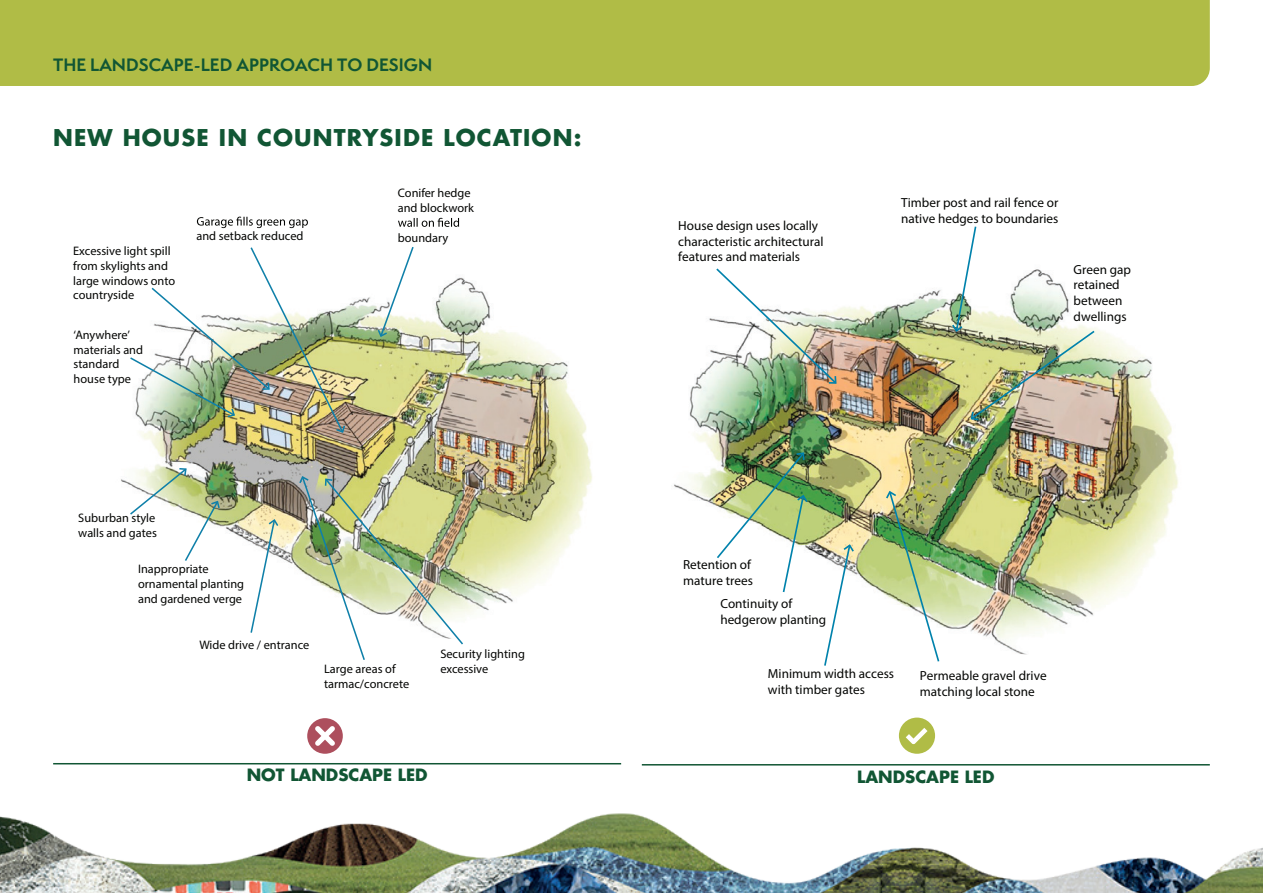
<style>
.page{position:relative;width:1263px;height:893px;background:#fff}
.page>*{position:absolute;margin:0;border:0;box-sizing:border-box;transform-origin:0 0}
.HeadB{font:700 22.5px "Futura";letter-spacing:.05em;color:#115634}
.t1{font:700 16.5px "Semplicita Pro";color:#115634}
.FigureNumber{font:700 16.5px "Futura";color:#115634}
.t2{font:13.2px/15.9px "Myriad Pro";color:#040503}
.t3{font:12.3px/14.9px "Myriad Pro";color:#040503}
</style>
<div class="page">
<hr style="left:53px;top:763px;width:568px;height:1px;background:#115634">
<img style="left:121px;top:277px;width:471px;height:340px">
<svg style="left:197px;top:217px;width:111px;height:11px"></svg>
<svg style="left:398px;top:218px;width:61px;height:9px"></svg>
<svg style="left:250px;top:519px;width:28px;height:114px"></svg>
<img style="left:299px;top:476px;width:164px;height:184px">
<svg style="left:130px;top:468px;width:90px;height:93px"></svg>
<svg style="left:378px;top:247px;width:36px;height:90px"></svg>
<img style="left:130px;top:247px;width:215px;height:186px">
<hr style="left:642px;top:764px;width:568px;height:1px;background:#115634">
<img style="left:674px;top:290px;width:504px;height:364px">
<svg style="left:824px;top:544px;width:30px;height:122px"></svg>
<img style="left:886px;top:491px;width:53px;height:170px">
<img style="left:717px;top:452px;width:90px;height:140px">
<img style="left:952px;top:227px;width:142px;height:193px">
<img style="left:716px;top:268px;width:120px;height:116px">
<img style="left:0;top:813px;width:1263px;height:80px">
<div style="left:0;top:0;width:1210px;height:86px;background:#b0bc46"></div>
<svg style="left:307px;top:718px;width:36px;height:36px"></svg>
<svg style="left:899px;top:718px;width:36px;height:36px"></svg>
<h2 class="t1" style="left:53px;top:53px;width:380px">THE LANDSCAPE-LED APPROACH TO DESIGN</h2>
<p class="HeadB" style="left:53px;top:122px;width:530px">NEW HOUSE IN COUNTRYSIDE LOCATION:</p>
<p class="t3" style="left:73px;top:243px;width:104px">Excessive light spill from skylights and large windows onto countryside</p>
<p class="t3" style="left:74px;top:327px;width:71px">‘Anywhere’ materials and standard house type</p>
<p class="t3" style="left:196px;top:229px;width:108px">and setback reduced</p>
<p class="t3" style="left:398px;top:185px;width:78px">Conifer hedge and blockwork</p>
<p class="t3" style="left:398px;top:230px;width:52px">boundary</p>
<p class="t3" style="left:78px;top:511px;width:80px">Suburban style walls and gates</p>
<p class="t3" style="left:138px;top:562px;width:108px">Inappropriate ornamental planting and gardened verge</p>
<p class="t3" style="left:199px;top:637px;width:111px">Wide drive / entrance</p>
<p class="t3" style="left:324px;top:662px;width:87px">Large areas of tarmac/concrete</p>
<p class="t3" style="left:440px;top:646px;width:86px">Security lighting excessive</p>
<p class="FigureNumber" style="left:247px;top:764px;width:182px">NOT LANDSCAPE LED</p>
<p class="t2" style="left:678px;top:217px;width:147px">House design uses locally characteristic architectural features and materials</p>
<p class="t2" style="left:901px;top:194px;width:159px">Timber post and rail fence or native hedges to boundaries</p>
<p class="t2" style="left:1073px;top:261px;width:59px">Green gap retained between dwellings</p>
<p class="t2" style="left:683px;top:556px;width:71px">Retention of mature trees</p>
<p class="t2" style="left:720px;top:596px;width:107px">Continuity of hedgerow planting</p>
<p class="t2" style="left:768px;top:665px;width:128px">Minimum width access with timber gates</p>
<p class="t2" style="left:920px;top:668px;width:128px">Permeable gravel drive matching local stone</p>
<p class="FigureNumber" style="left:857px;top:765px;width:139px">LANDSCAPE LED</p>
</div>
